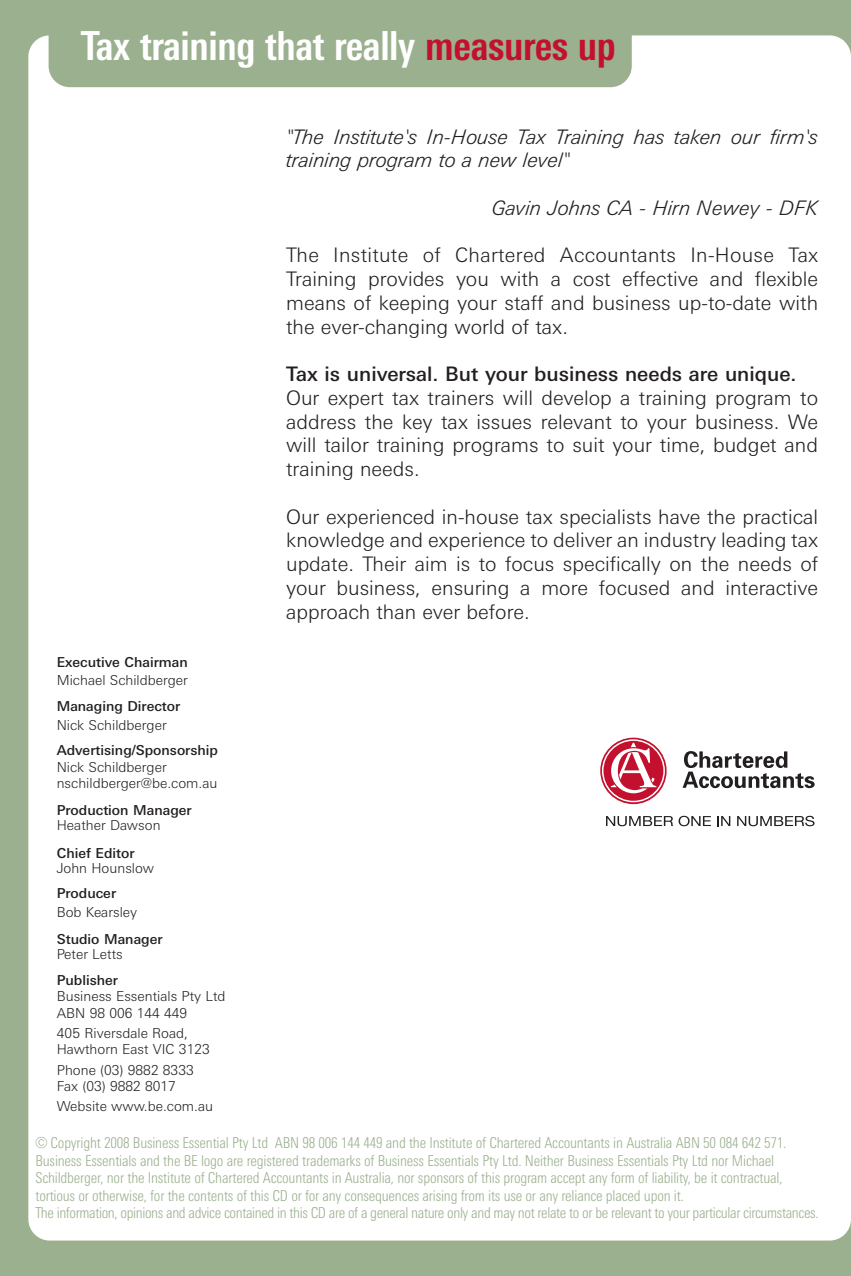
<style>
.page{position:relative;width:851px;height:1276px;background:#fff}
.page>*{position:absolute;margin:0;border:0;box-sizing:border-box;transform-origin:0 0}
.t1{font:700 condensed 40px "Linotype Univers";letter-spacing:-.01em;color:#fff}
.t2{font:300 20px/23.8px "Linotype Univers Basic";color:#231f20;text-align:justify}
.t3{font:italic 300 20px/23.8px "Linotype Univers Basic";color:#231f20}
.t4{font:500 20px "Linotype Univers Basic";color:#231f20}
.t5{font:300 condensed 15px/17.5px "Linotype Univers";letter-spacing:-.015em;color:#9bb08e}
.t6{font:300 13.75px/16.5px "Linotype Univers Basic";color:#231f20}
.t7{font:500 13.75px "Linotype Univers Basic";color:#231f20}
.s1{color:#c3102f}
</style>
<div class="page">
<div style="left:0;top:0;width:850px;height:1276px;background:#9bb08e"></div>
<div style="left:28px;top:35px;width:822px;height:1205px;background:#fff;border-radius:21px"></div>
<div style="left:49px;top:13px;width:582px;height:74px;background:#9bb08e;border-radius:21px"></div>
<svg style="left:601px;top:738px;width:64px;height:65px"></svg>
<div style="left:600px;top:737px;width:66px;height:67px;border:1px solid #c3102f;border-radius:50%"></div>
<div style="left:602px;top:739px;width:62px;height:63px;border:2px solid #fff;border-radius:50%"></div>
<svg style="left:610px;top:743px;width:46px;height:50px"></svg>
<svg style="left:682px;top:751px;width:132px;height:37px"></svg>
<svg style="left:606px;top:816px;width:104px;height:10px"></svg>
<svg style="left:717px;top:816px;width:13px;height:10px"></svg>
<svg style="left:737px;top:816px;width:77px;height:10px"></svg>
<h1 class="t1" style="left:81px;top:32px;width:536px">Tax training that really <span class="s1">measures up</span></h1>
<p class="t7" style="left:57px;top:656px;width:133px">Executive Chairman</p>
<p class="t6" style="left:57px;top:673px;width:133px">Michael Schildberger</p>
<p class="t7" style="left:57px;top:701px;width:125px">Managing Director</p>
<p class="t6" style="left:57px;top:717px;width:111px">Nick Schildberger</p>
<p class="t7" style="left:57px;top:745px;width:163px">Advertising/Sponsorship</p>
<p class="t6" style="left:57px;top:760px;width:162px">Nick Schildberger nschildberger@be.com.au</p>
<p class="t7" style="left:57px;top:805px;width:136px">Production Manager</p>
<p class="t6" style="left:57px;top:818px;width:105px">Heather Dawson</p>
<p class="t7" style="left:57px;top:847px;width:79px">Chief Editor</p>
<p class="t6" style="left:57px;top:860px;width:99px">John Hounslow</p>
<p class="t7" style="left:57px;top:888px;width:61px">Producer</p>
<p class="t6" style="left:57px;top:905px;width:82px">Bob Kearsley</p>
<p class="t7" style="left:57px;top:934px;width:107px">Studio Manager</p>
<p class="t6" style="left:57px;top:947px;width:68px">Peter Letts</p>
<p class="t7" style="left:57px;top:975px;width:63px">Publisher</p>
<p class="t6" style="left:57px;top:989px;width:170px">Business Essentials Pty Ltd<br>ABN 98 006 144 449</p>
<p class="t6" style="left:57px;top:1026px;width:154px">405 Riversdale Road,<br>Hawthorn East VIC 3123</p>
<p class="t6" style="left:57px;top:1062px;width:138px">Phone (03) 9882 8333<br>Fax (03) 9882 8017</p>
<p class="t6" style="left:57px;top:1099px;width:158px">Website www.be.com.au</p>
<h2 class="t3" style="left:286px;top:126px;width:533px">"The Institute's In-House Tax Training has taken our firm's training program to a new level"</h2>
<h2 class="t3" style="left:492px;top:198px;width:327px">Gavin Johns CA - Hirn Newey - DFK</h2>
<h2 class="t2" style="left:286px;top:245px;width:533px">The Institute of Chartered Accountants In-House Tax Training provides you with a cost effective and flexible means of keeping your staff and business up-to-date with the ever-changing world of tax.</h2>
<h2 class="t4" style="left:286px;top:367px;width:512px">Tax is universal. But your business needs are unique.</h2>
<h2 class="t2" style="left:286px;top:387px;width:533px">Our expert tax trainers will develop a training program to address the key tax issues relevant to your business. We will tailor training programs to suit your time, budget and training needs.</h2>
<p class="t2" style="left:286px;top:506px;width:533px">Our experienced in-house tax specialists have the practical knowledge and experience to deliver an industry leading tax update. Their aim is to focus specifically on the needs of your business, ensuring a more focused and interactive approach than ever before.</p>
<p class="t5" style="left:35px;top:1135px;width:784px">© Copyright 2008 Business Essential Pty Ltd ABN 98 006 144 449 and the Institute of Chartered Accountants in Australia ABN 50 084 642 571.<br>Business Essentials and the BE logo are registered trademarks of Business Essentials Pty Ltd. Neither Business Essentials Pty Ltd nor Michael Schildberger, nor the Institute of Chartered Accountants in Australia, nor sponsors of this program accept any form of liability, be it contractual, tortious or otherwise, for the contents of this CD or for any consequences arising from its use or any reliance placed upon it.<br>The information, opinions and advice contained in this CD are of a general nature only and may not relate to or be relevant to your particular circumstances.</p>
</div>
